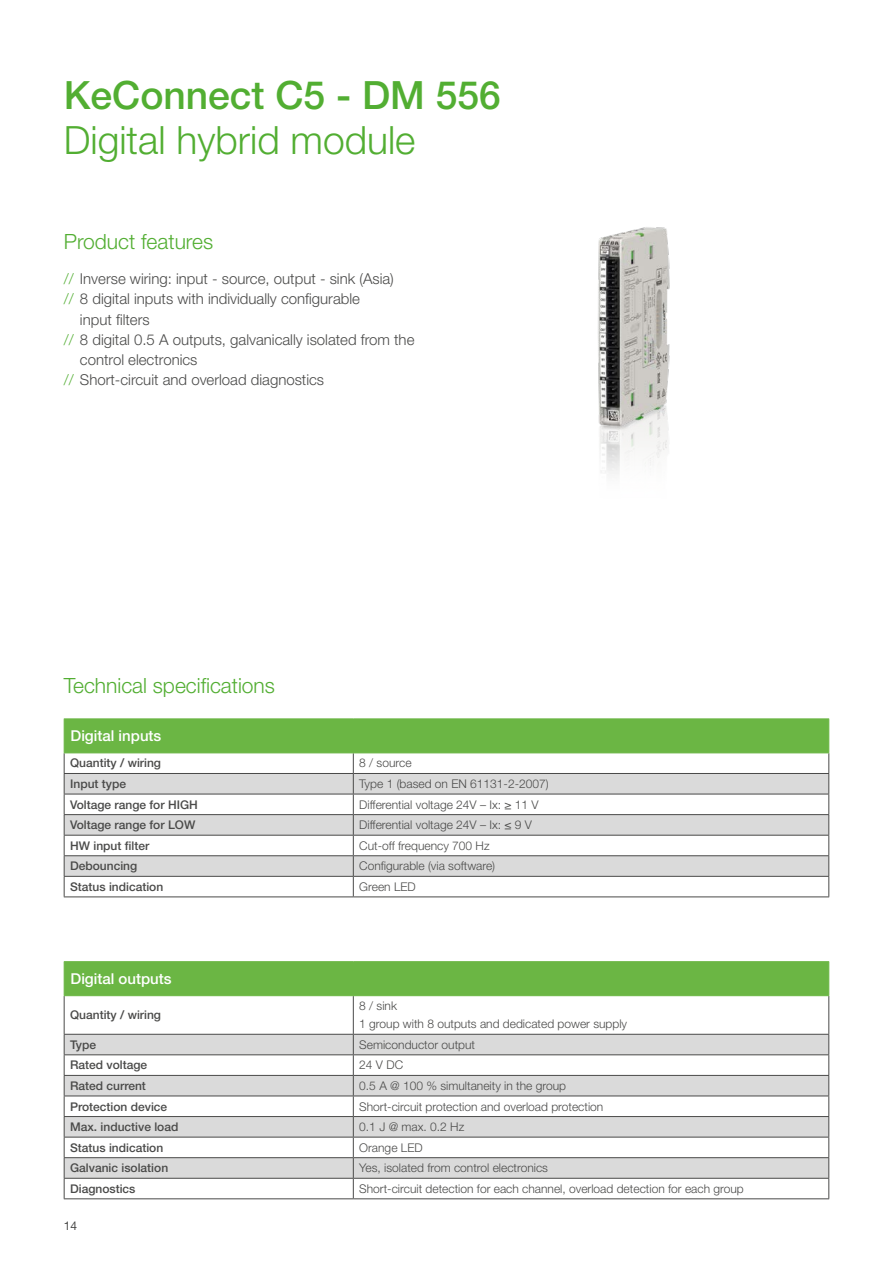
<style>
.page{position:relative;width:893px;height:1263px;background:#fff}
.page>*{position:absolute;margin:0;border:0;box-sizing:border-box;transform-origin:0 0}
.t1{font:300 39px "Helvetica Neue LT Pro";color:#52ae32}
.t2{font:500 39px "Helvetica Neue LT Pro";color:#52ae32}
.t3{font:300 21px "Helvetica Neue LT Pro";color:#52ae32}
.t4{font:300 15px "Helvetica Neue LT Pro";color:#4a4a49}
.t5{font:500 15px "Helvetica Neue LT Pro";color:#fff}
.t6{font:300 12px/18px "Helvetica Neue LT Pro";color:#4a4a49}
.t7{font:500 12px "Helvetica Neue LT Pro";color:#4a4a49}
.t8{font:12px "Helvetica Neue LT Pro";color:#4a4a49}
.s1{color:#52ae32}
</style>
<div class="page">
<div style="left:65px;top:962px;width:763px;height:33px;background:#6bb644"></div>
<svg style="left:65px;top:1035px;width:763px;height:143px;fill:#dadada"></svg>
<hr style="left:64px;top:996px;width:1px;height:38px;background:#4a4a49">
<hr style="left:64px;top:1054px;width:289px;height:1px;background:#4a4a49">
<hr style="left:64px;top:1075px;width:289px;height:1px;background:#4a4a49">
<hr style="left:64px;top:1095px;width:289px;height:1px;background:#4a4a49">
<hr style="left:64px;top:1116px;width:289px;height:1px;background:#4a4a49">
<hr style="left:64px;top:1137px;width:289px;height:1px;background:#4a4a49">
<hr style="left:64px;top:1157px;width:289px;height:1px;background:#4a4a49">
<hr style="left:64px;top:1178px;width:289px;height:1px;background:#4a4a49">
<svg style="left:64px;top:1035px;width:1px;height:163px"></svg>
<hr style="left:64px;top:1198px;width:289px;height:1px;background:#4a4a49">
<hr style="left:353px;top:996px;width:1px;height:38px;background:#4a4a49">
<hr style="left:828px;top:996px;width:1px;height:38px;background:#4a4a49">
<hr style="left:353px;top:1054px;width:476px;height:1px;background:#4a4a49">
<hr style="left:353px;top:1075px;width:476px;height:1px;background:#4a4a49">
<hr style="left:353px;top:1095px;width:476px;height:1px;background:#4a4a49">
<hr style="left:353px;top:1116px;width:476px;height:1px;background:#4a4a49">
<hr style="left:353px;top:1137px;width:476px;height:1px;background:#4a4a49">
<hr style="left:353px;top:1157px;width:476px;height:1px;background:#4a4a49">
<hr style="left:353px;top:1178px;width:476px;height:1px;background:#4a4a49">
<svg style="left:353px;top:1035px;width:1px;height:163px"></svg>
<svg style="left:828px;top:1035px;width:1px;height:163px"></svg>
<hr style="left:353px;top:1198px;width:476px;height:1px;background:#4a4a49">
<hr style="left:64px;top:961px;width:289px;height:1px;background:#6bb644">
<hr style="left:64px;top:962px;width:1px;height:33px;background:#6bb644">
<hr style="left:353px;top:961px;width:476px;height:1px;background:#6bb644">
<hr style="left:828px;top:962px;width:1px;height:33px;background:#6bb644">
<hr style="left:64px;top:995px;width:289px;height:1px;background:#6bb644">
<hr style="left:353px;top:962px;width:1px;height:33px;background:#6bb644">
<hr style="left:353px;top:995px;width:476px;height:1px;background:#6bb644">
<hr style="left:64px;top:1034px;width:289px;height:1px;background:#4a4a49">
<hr style="left:353px;top:1034px;width:476px;height:1px;background:#4a4a49">
<svg style="left:64px;top:719px;width:765px;height:177px"></svg>
<hr style="left:64px;top:896px;width:289px;height:1px;background:#4a4a49">
<hr style="left:353px;top:896px;width:476px;height:1px;background:#4a4a49">
<hr style="left:353px;top:719px;width:1px;height:33px;background:#6bb644">
<hr style="left:64px;top:718px;width:289px;height:1px;background:#6bb644">
<hr style="left:64px;top:719px;width:1px;height:33px;background:#6bb644">
<hr style="left:353px;top:718px;width:476px;height:1px;background:#6bb644">
<hr style="left:828px;top:719px;width:1px;height:33px;background:#6bb644">
<hr style="left:64px;top:752px;width:289px;height:1px;background:#6bb644">
<hr style="left:353px;top:752px;width:476px;height:1px;background:#6bb644">
<img style="left:598px;top:227px;width:72px;height:247px">
<h1 class="t2" style="left:64px;top:71px;width:439px">KeConnect C5 - DM 556</h1>
<h1 class="t1" style="left:64px;top:116px;width:353px">Digital hybrid module</h1>
<h2 class="t3" style="left:64px;top:229px;width:151px">Product features</h2>
<p class="t4" style="left:64px;top:270px;width:332px"><span class="s1">//</span> Inverse wiring: input - source, output - sink (Asia)</p>
<p class="t4" style="left:64px;top:290px;width:298px"><span class="s1">//</span> 8 digital inputs with individually configurable</p>
<p class="t4" style="left:80px;top:310px;width:71px">input filters</p>
<p class="t4" style="left:64px;top:330px;width:352px"><span class="s1">//</span> 8 digital 0.5 A outputs, galvanically isolated from the</p>
<p class="t4" style="left:80px;top:351px;width:119px">control electronics</p>
<p class="t4" style="left:64px;top:371px;width:262px"><span class="s1">//</span> Short-circuit and overload diagnostics</p>
<h2 class="t3" style="left:64px;top:673px;width:213px">Technical specifications</h2>
<p class="t5" style="left:71px;top:727px;width:92px">Digital inputs</p>
<p class="t7" style="left:70px;top:756px;width:92px">Quantity / wiring</p>
<p class="t6" style="left:359px;top:754px;width:54px">8 / source</p>
<p class="t7" style="left:70px;top:776px;width:58px">Input type</p>
<p class="t6" style="left:359px;top:774px;width:191px">Type 1 (based on EN 61131-2-2007)</p>
<p class="t7" style="left:70px;top:797px;width:129px">Voltage range for HIGH</p>
<p class="t6" style="left:359px;top:795px;width:181px">Differential voltage 24V – Ix: ≥ 11 V</p>
<p class="t7" style="left:70px;top:818px;width:127px">Voltage range for LOW</p>
<p class="t6" style="left:359px;top:816px;width:174px">Differential voltage 24V – Ix: ≤ 9 V</p>
<p class="t7" style="left:70px;top:838px;width:81px">HW input filter</p>
<p class="t6" style="left:359px;top:836px;width:132px">Cut-off frequency 700 Hz</p>
<p class="t7" style="left:70px;top:859px;width:69px">Debouncing</p>
<p class="t6" style="left:359px;top:857px;width:137px">Configurable (via software)</p>
<p class="t7" style="left:70px;top:879px;width:95px">Status indication</p>
<p class="t6" style="left:359px;top:877px;width:58px">Green LED</p>
<p class="t5" style="left:71px;top:970px;width:103px">Digital outputs</p>
<p class="t7" style="left:70px;top:1008px;width:92px">Quantity / wiring</p>
<p class="t6" style="left:359px;top:997px;width:269px">8 / sink<br>1 group with 8 outputs and dedicated power supply</p>
<p class="t7" style="left:70px;top:1037px;width:28px">Type</p>
<p class="t6" style="left:359px;top:1035px;width:117px">Semiconductor output</p>
<p class="t7" style="left:70px;top:1058px;width:79px">Rated voltage</p>
<p class="t6" style="left:359px;top:1056px;width:45px">24 V DC</p>
<p class="t7" style="left:70px;top:1078px;width:77px">Rated current</p>
<p class="t6" style="left:359px;top:1076px;width:208px">0.5 A @ 100 % simultaneity in the group</p>
<p class="t7" style="left:70px;top:1099px;width:99px">Protection device</p>
<p class="t6" style="left:359px;top:1097px;width:246px">Short-circuit protection and overload protection</p>
<p class="t7" style="left:70px;top:1119px;width:110px">Max. inductive load</p>
<p class="t6" style="left:359px;top:1117px;width:106px">0.1 J @ max. 0.2 Hz</p>
<p class="t7" style="left:70px;top:1140px;width:95px">Status indication</p>
<p class="t6" style="left:359px;top:1138px;width:65px">Orange LED</p>
<p class="t7" style="left:70px;top:1161px;width:100px">Galvanic isolation</p>
<p class="t6" style="left:359px;top:1159px;width:190px">Yes, isolated from control electronics</p>
<p class="t7" style="left:70px;top:1181px;width:67px">Diagnostics</p>
<p class="t6" style="left:359px;top:1179px;width:386px">Short-circuit detection for each channel, overload detection for each group</p>
<p class="t8" style="left:64px;top:1218px;width:15px">14</p>
</div>
